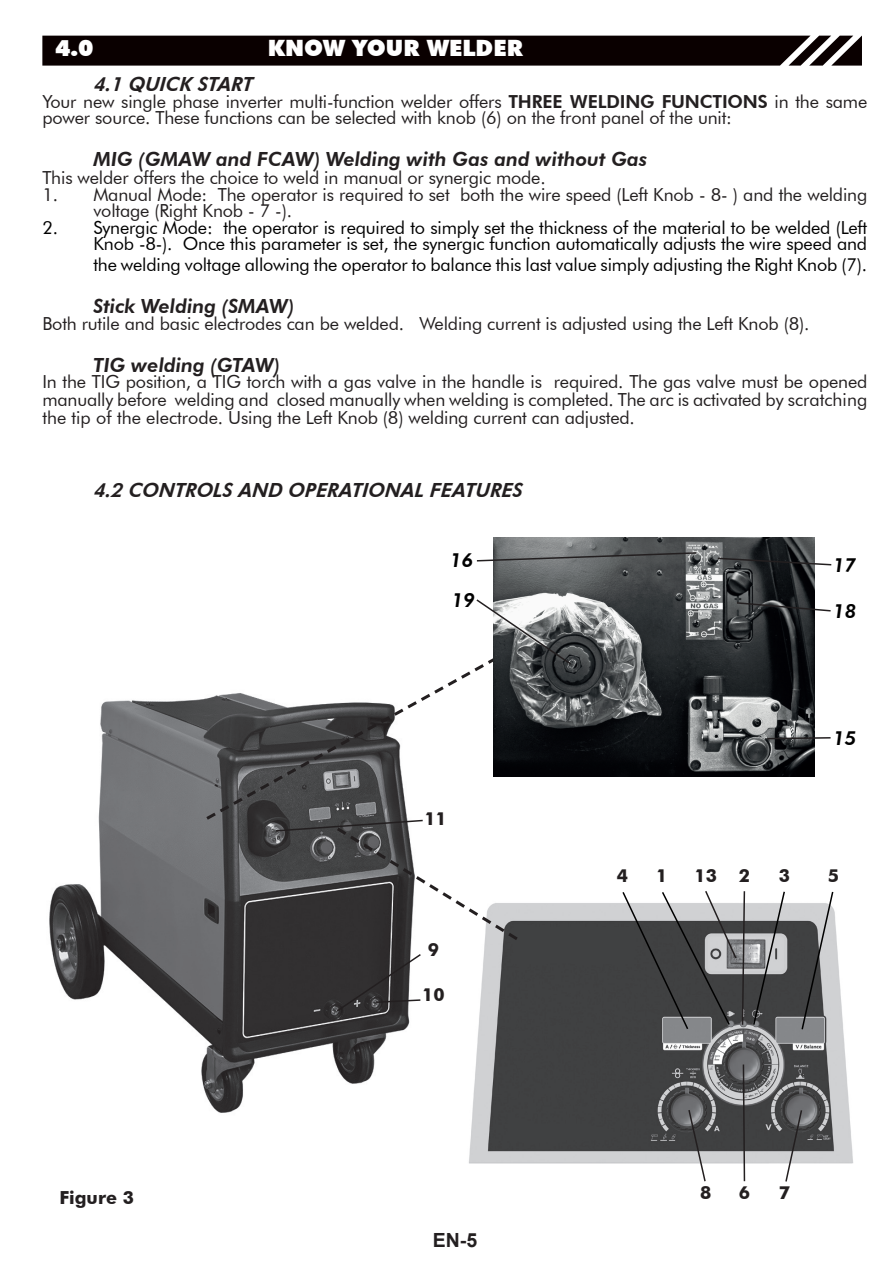
<style>
.page{position:relative;width:893px;height:1263px;background:#fff}
.page>*{position:absolute;margin:0;border:0;box-sizing:border-box;transform-origin:0 0}
.t1{font:900 22.5px "Futura BT";color:#fff}
.t2{font:italic 800 19.5px "Futura BT";color:#231f20}
.t3{font:italic 800 19.5px "Futura BT";color:#000}
.t4{font:700 19.5px "Arial";color:#231f20}
.t5{font:18px/16.5px "Futura BT";letter-spacing:-.01em;color:#231f20}
.t6{font:18px/16.5px "Futura BT";letter-spacing:-.01em;color:#000;text-align:right}
.t7{font:700 18px "Futura BT";color:#231f20}
.s1{font-weight:800}
</style>
<div class="page">
<div style="left:42px;top:36px;width:820px;height:30px;background:#0a0000"></div>
<img style="left:469px;top:903px;width:384px;height:261px">
<svg style="left:752px;top:891px;width:34px;height:135px;background:#858687"></svg>
<svg style="left:800px;top:891px;width:34px;height:140px;background:#8d8e8f"></svg>
<svg style="left:621px;top:891px;width:125px;height:140px;background:#6c6d6e"></svg>
<svg style="left:687px;top:1108px;width:20px;height:74px"></svg>
<svg style="left:742px;top:1063px;width:4px;height:119px"></svg>
<svg style="left:784px;top:1108px;width:19px;height:74px"></svg>
<img style="left:49px;top:699px;width:363px;height:414px">
<svg style="left:335px;top:952px;width:86px;height:61px;background:#4d4c4c"></svg>
<svg style="left:203px;top:666px;width:298px;height:156px"></svg>
<img style="left:493px;top:537px;width:322px;height:239px">
<svg style="left:716px;top:557px;width:116px;height:9px"></svg>
<svg style="left:766px;top:736px;width:65px;height:4px"></svg>
<svg style="left:476px;top:551px;width:222px;height:11px;background:#6a6c6d"></svg>
<svg style="left:735px;top:601px;width:96px;height:11px"></svg>
<svg style="left:476px;top:598px;width:97px;height:68px"></svg>
<svg style="left:274px;top:819px;width:247px;height:124px"></svg>
<p class="t1" style="left:55px;top:34px;width:40px">4.0</p>
<p class="t1" style="left:268px;top:34px;width:256px">KNOW YOUR WELDER</p>
<p class="t2" style="left:93px;top:73px;width:160px">4.1 QUICK START</p>
<p class="t5" style="left:42px;top:93px;width:826px">Your new single phase inverter multi-function welder offers <span class="s1">THREE WELDING FUNCTIONS</span> in the same power source. These functions can be selected with knob (6) on the front panel of the unit:</p>
<p class="t2" style="left:93px;top:148px;width:556px">MIG (GMAW and FCAW) Welding with Gas and without Gas</p>
<p class="t5" style="left:42px;top:170px;width:505px">This welder offers the choice to weld in manual or synergic mode.</p>
<p class="t5" style="left:93px;top:186px;width:775px;text-indent:-51px">1. Manual Mode: The operator is required to set both the wire speed (Left Knob - 8- ) and the welding voltage (Right Knob - 7 -).</p>
<p class="t6" style="left:42px;top:219px;width:826px">2. Synergic Mode: the operator is required to simply set the thickness of the material to be welded (Left<br>Knob -8-). Once this parameter is set, the synergic function automatically adjusts the wire speed and</p>
<p class="t6" style="left:93px;top:257px;width:775px">the welding voltage allowing the operator to balance this last value simply adjusting the Right Knob (7).</p>
<p class="t2" style="left:93px;top:295px;width:202px">Stick Welding (SMAW)</p>
<p class="t5" style="left:42px;top:315px;width:769px">Both rutile and basic electrodes can be welded. Welding current is adjusted using the Left Knob (8).</p>
<p class="t2" style="left:93px;top:353px;width:188px">TIG welding (GTAW)</p>
<p class="t5" style="left:42px;top:373px;width:826px;line-height:18px;text-align:justify">In the TIG position, a TIG torch with a gas valve in the handle is required. The gas valve must be opened manually before welding and closed manually when welding is completed. The arc is activated by scratching the tip of the electrode. Using the Left Knob (8) welding current can adjusted.</p>
<p class="t2" style="left:93px;top:479px;width:434px">4.2 CONTROLS AND OPERATIONAL FEATURES</p>
<p class="t3" style="left:450px;top:548px;width:25px">16</p>
<p class="t3" style="left:833px;top:554px;width:25px">17</p>
<p class="t7" style="left:59px;top:1187px;width:76px">Figure 3</p>
<p class="t3" style="left:452px;top:588px;width:25px">19</p>
<p class="t7" style="left:424px;top:807px;width:24px">11</p>
<p class="t7" style="left:428px;top:939px;width:13px">9</p>
<p class="t7" style="left:422px;top:984px;width:24px">10</p>
<p class="t4" style="left:433px;top:1227px;width:46px">EN-5</p>
<p class="t3" style="left:833px;top:599px;width:25px">18</p>
<p class="t3" style="left:833px;top:726px;width:25px">15</p>
<p class="t7" style="left:617px;top:864px;width:13px">4</p>
<p class="t7" style="left:694px;top:864px;width:24px">13</p>
<p class="t7" style="left:779px;top:865px;width:13px">3</p>
<p class="t7" style="left:828px;top:865px;width:13px">5</p>
<p class="t7" style="left:656px;top:864px;width:13px">1</p>
<p class="t7" style="left:739px;top:865px;width:13px">2</p>
<p class="t7" style="left:700px;top:1181px;width:13px">8</p>
<p class="t7" style="left:739px;top:1181px;width:13px">6</p>
<p class="t7" style="left:779px;top:1181px;width:13px">7</p>
</div>
